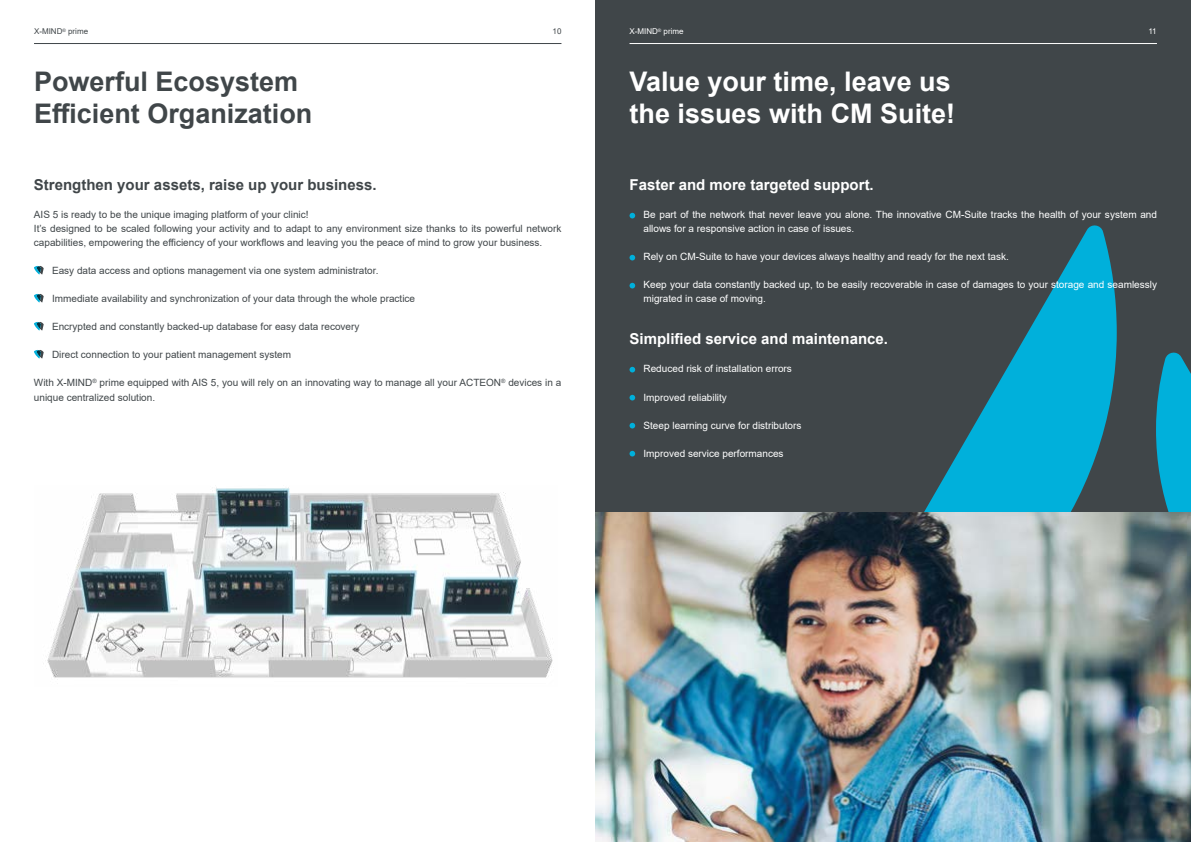
<style>
.page{position:relative;width:1191px;height:842px;background:#fff}
.page>*{position:absolute;margin:0;border:0;box-sizing:border-box;transform-origin:0 0}
.t1{font:700 27px/32.4px "Arial";color:#fff}
.t2{font:700 27px/32.4px "Arial";color:#404649}
.t3{font:700 15px "Arial";color:#fff}
.t4{font:700 15px "Arial";color:#404649}
.t5{font:10px/14px "Arial";color:#404649}
.t6{font:10px/14px "Arial";color:#fff}
.t7{font:8px "Arial";color:#404649}
.t8{font:8px "Arial";color:#fff}
</style>
<div class="page">
<hr style="left:34px;top:43px;width:527px;height:1px;background:#404649">
<img style="left:596px;top:511px;width:595px;height:331px">
<div style="left:596px;top:0;width:595px;height:511px;background:#404649"></div>
<svg style="left:924px;top:225px;width:192px;height:286px;fill:#00b0db"></svg>
<svg style="left:1156px;top:352px;width:35px;height:159px;background:#08a1c6"></svg>
<hr style="left:629px;top:43px;width:528px;height:1px;background:#fff">
<svg style="left:34px;top:266px;width:10px;height:9px"></svg>
<svg style="left:34px;top:294px;width:10px;height:9px"></svg>
<svg style="left:34px;top:322px;width:10px;height:9px"></svg>
<svg style="left:34px;top:350px;width:10px;height:9px"></svg>
<svg style="left:629px;top:213px;width:6px;height:5px"></svg>
<svg style="left:629px;top:255px;width:6px;height:5px"></svg>
<svg style="left:629px;top:283px;width:6px;height:5px"></svg>
<svg style="left:629px;top:367px;width:6px;height:5px"></svg>
<svg style="left:629px;top:395px;width:6px;height:5px"></svg>
<svg style="left:629px;top:423px;width:6px;height:5px"></svg>
<svg style="left:629px;top:451px;width:6px;height:5px"></svg>
<img style="left:43px;top:487px;width:510px;height:191px">
<p class="t7" style="left:34px;top:26px;width:56px">X-MIND<sup>®</sup> prime</p>
<p class="t7" style="left:552px;top:26px;width:10px">10</p>
<p class="t8" style="left:629px;top:26px;width:56px">X-MIND<sup>®</sup> prime</p>
<p class="t8" style="left:1148px;top:26px;width:10px">11</p>
<h1 class="t2" style="left:34px;top:65px;width:280px">Powerful Ecosystem<br>Efficient Organization</h1>
<h1 class="t1" style="left:629px;top:65px;width:327px">Value your time, leave us the issues with CM Suite!</h1>
<h2 class="t4" style="left:34px;top:175px;width:344px">Strengthen your assets, raise up your business.</h2>
<p class="t5" style="left:34px;top:208px;width:529px">AIS 5 is ready to be the unique imaging platform of your clinic!<br>It’s designed to be scaled following your activity and to adapt to any environment size thanks to its powerful network capabilities, empowering the efficiency of your workflows and leaving you the peace of mind to grow your business.</p>
<p class="t5" style="left:52px;top:264px;width:328px">Easy data access and options management via one system administrator.</p>
<p class="t5" style="left:52px;top:292px;width:364px">Immediate availability and synchronization of your data through the whole practice</p>
<p class="t5" style="left:52px;top:320px;width:309px">Encrypted and constantly backed-up database for easy data recovery</p>
<p class="t5" style="left:52px;top:348px;width:240px">Direct connection to your patient management system</p>
<p class="t5" style="left:34px;top:376px;width:529px">With X-MIND<sup>®</sup> prime equipped with AIS 5, you will rely on an innovating way to manage all your ACTEON<sup>®</sup> devices in a unique centralized solution.</p>
<h2 class="t3" style="left:629px;top:175px;width:246px">Faster and more targeted support.</h2>
<p class="t6" style="left:643px;top:208px;width:515px">Be part of the network that never leave you alone. The innovative CM-Suite tracks the health of your system and allows for a responsive action in case of issues.</p>
<p class="t6" style="left:643px;top:250px;width:367px">Rely on CM-Suite to have your devices always healthy and ready for the next task.</p>
<p class="t6" style="left:643px;top:278px;width:515px">Keep your data constantly backed up, to be easily recoverable in case of damages to your storage and seamlessly migrated in case of moving.</p>
<h2 class="t3" style="left:629px;top:329px;width:260px">Simplified service and maintenance.</h2>
<p class="t6" style="left:643px;top:362px;width:150px">Reduced risk of installation errors</p>
<p class="t6" style="left:643px;top:390px;width:85px">Improved reliability</p>
<p class="t6" style="left:643px;top:418px;width:159px">Steep learning curve for distributors</p>
<p class="t6" style="left:643px;top:446px;width:142px">Improved service performances</p>
</div>
